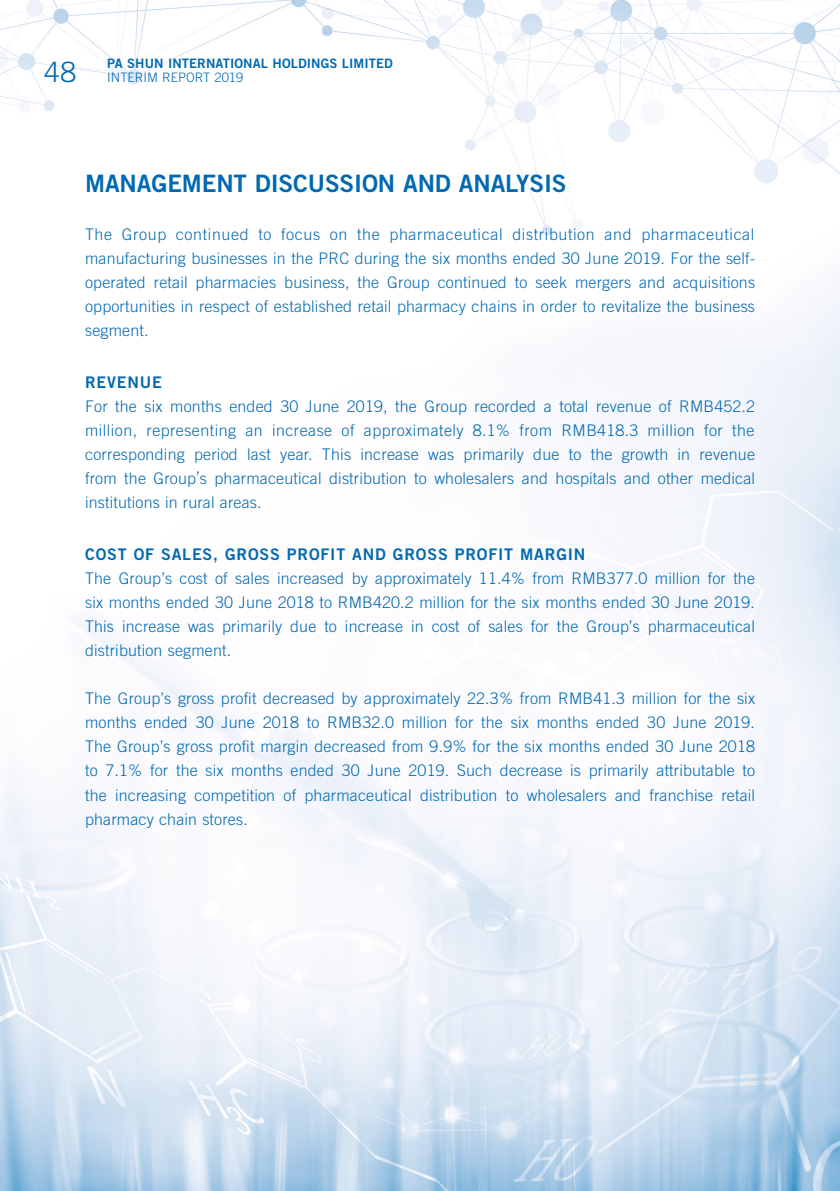
<style>
.page{position:relative;width:840px;height:1191px;background:#fff}
.page>*{position:absolute;margin:0;border:0;box-sizing:border-box;transform-origin:0 0}
.t1{font:300 28px "Trade Gothic LT Std";color:#0069b1}
.Heading_1{font:24px "Trade Gothic LT Std Bd 2";letter-spacing:-.005em;color:#0069b1}
.Body_Text{font:300 16px/24px "Trade Gothic LT Std";letter-spacing:.01em;color:#0069b1;text-align:justify}
.Heading_2{font:16px "Trade Gothic LT Std Bd 2";letter-spacing:.05em;color:#0069b1}
.t2{font:13px "Trade Gothic LT Std Bd 2";letter-spacing:.005em;color:#0069b1}
.t3{font:300 13px "Trade Gothic LT Std";letter-spacing:.005em;color:#0069b1}
</style>
<div class="page">
<img style="left:0;top:0;width:840px;height:1191px">
<h1 class="t1" style="left:44px;top:55px;width:33px">48</h1>
<p class="t2" style="left:107px;top:56px;width:287px">PA SHUN INTERNATIONAL HOLDINGS LIMITED</p>
<p class="t3" style="left:107px;top:70px;width:138px">INTERIM REPORT 2019</p>
<p class="Heading_1" style="left:85px;top:168px;width:483px">MANAGEMENT DISCUSSION AND ANALYSIS</p>
<p class="Body_Text" style="left:85px;top:222px;width:671px">The Group continued to focus on the pharmaceutical distribution and pharmaceutical manufacturing businesses in the PRC during the six months ended 30 June 2019. For the self&shy;operated retail pharmacies business, the Group continued to seek mergers and acquisitions opportunities in respect of established retail pharmacy chains in order to revitalize the business segment.</p>
<p class="Heading_2" style="left:85px;top:372px;width:78px">REVENUE</p>
<p class="Body_Text" style="left:85px;top:394px;width:671px">For the six months ended 30 June 2019, the Group recorded a total revenue of RMB452.2 million, representing an increase of approximately 8.1% from RMB418.3 million for the corresponding period last year. This increase was primarily due to the growth in revenue from the Group’s pharmaceutical distribution to wholesalers and hospitals and other medical institutions in rural areas.</p>
<p class="Heading_2" style="left:85px;top:545px;width:501px">COST OF SALES, GROSS PROFIT AND GROSS PROFIT MARGIN</p>
<p class="Body_Text" style="left:85px;top:566px;width:671px">The Group’s cost of sales increased by approximately 11.4% from RMB377.0 million for the six months ended 30 June 2018 to RMB420.2 million for the six months ended 30 June 2019.<br>This increase was primarily due to increase in cost of sales for the Group’s pharmaceutical distribution segment.</p>
<p class="Body_Text" style="left:85px;top:686px;width:671px">The Group’s gross profit decreased by approximately 22.3% from RMB41.3 million for the six months ended 30 June 2018 to RMB32.0 million for the six months ended 30 June 2019.<br>The Group’s gross profit margin decreased from 9.9% for the six months ended 30 June 2018 to 7.1% for the six months ended 30 June 2019. Such decrease is primarily attributable to the increasing competition of pharmaceutical distribution to wholesalers and franchise retail pharmacy chain stores.</p>
</div>
